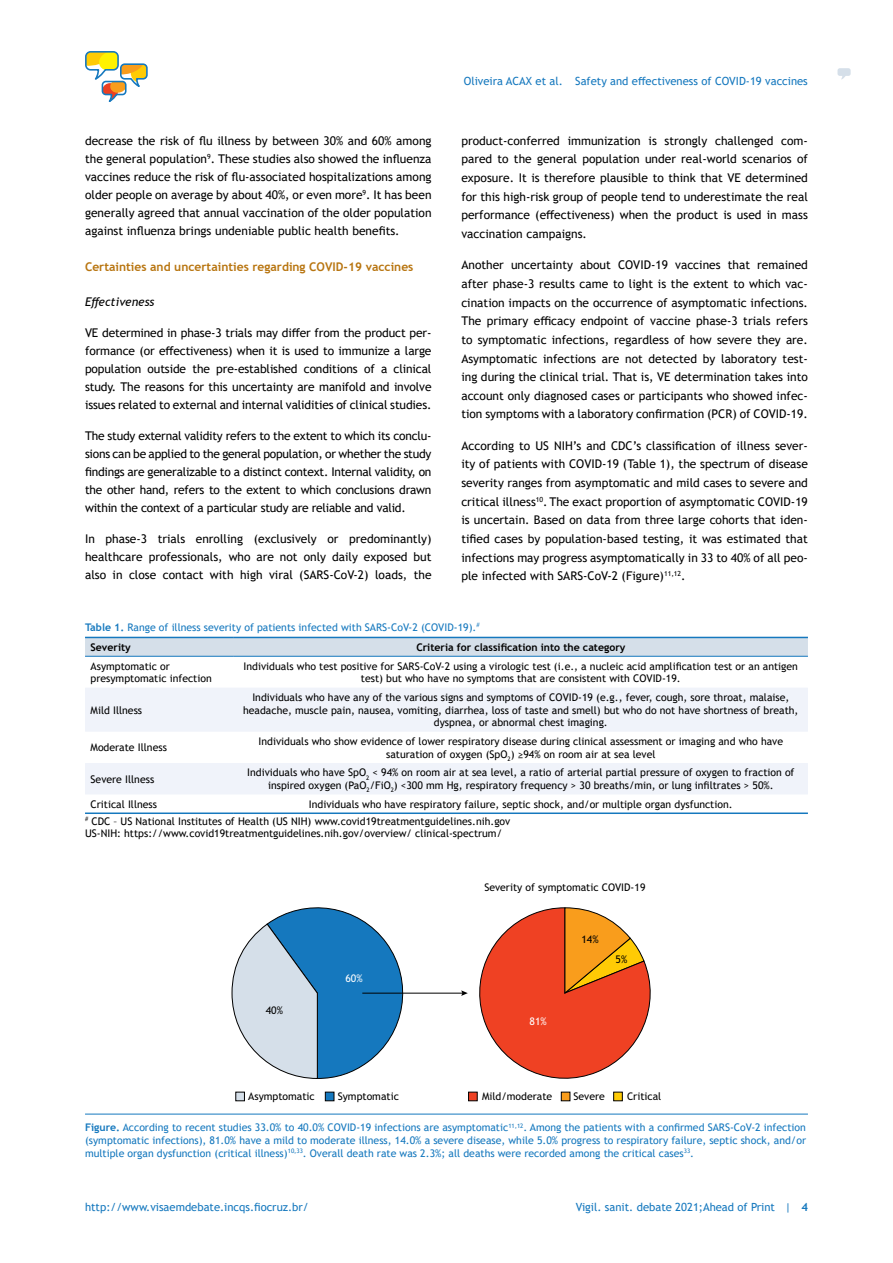
<style>
.page{position:relative;width:893px;height:1263px;background:#fff}
.page>*{position:absolute;margin:0;border:0;box-sizing:border-box;transform-origin:0 0}
.t1{font:12px/18.6px "Trebuchet MS";color:#000;text-align:justify}
.t2{font:700 12px "Trebuchet MS";color:#b87510}
.t3{font:italic 12px "Trebuchet MS";color:#000}
.t4{font:11.25px "Trebuchet MS";color:#1578be}
.t5{font:10.5px/12.6px "Trebuchet MS";color:#000;text-align:center}
.t6{font:10.5px/12.6px "Trebuchet MS";color:#1578be}
.t7{font:700 10.5px "Trebuchet MS";color:#000}
.t8{font:10.5px "Trebuchet MS";color:#fff}
.s1{font-weight:700}
.s2{font-weight:700;color:#000}
</style>
<div class="page">
<svg style="left:85px;top:51px;width:63px;height:51px"></svg>
<svg style="left:837px;top:68px;width:14px;height:11px"></svg>
<svg style="left:85px;top:638px;width:723px;height:18px;background:#d0dce7"></svg>
<svg style="left:85px;top:688px;width:723px;height:106px;fill:#f0f3fa"></svg>
<hr style="left:85px;top:637px;width:149px;height:1px;background:#1578be">
<hr style="left:234px;top:637px;width:574px;height:1px;background:#1578be">
<hr style="left:85px;top:656px;width:149px;height:1px;background:#1578be">
<hr style="left:234px;top:656px;width:574px;height:1px;background:#1578be">
<hr style="left:85px;top:812px;width:149px;height:2px;background:#1578be">
<hr style="left:234px;top:812px;width:574px;height:2px;background:#1578be">
<hr style="left:85px;top:1114px;width:723px;height:1px;background:#1578be">
<svg style="left:232px;top:907px;width:183px;height:172px"></svg>
<div style="left:235px;top:1092px;width:10px;height:9px;background:#d5dfe9;border:1px solid #000"></div>
<div style="left:325px;top:1092px;width:9px;height:9px;background:#1578be;border:1px solid #000"></div>
<div style="left:613px;top:1092px;width:10px;height:9px;background:#ffcb05;border:1px solid #000"></div>
<div style="left:561px;top:1092px;width:9px;height:9px;background:#f99d1c;border:1px solid #000"></div>
<div style="left:468px;top:1092px;width:10px;height:9px;background:#ef4123;border:1px solid #000"></div>
<hr style="left:362px;top:993px;width:101px;height:1px;background:#000">
<svg style="left:461px;top:907px;width:190px;height:172px"></svg>
<p class="t4" style="left:464px;top:74px;width:345px">Oliveira ACAX et al. Safety and effectiveness of COVID-19 vaccines</p>
<p class="t1" style="left:85px;top:131px;width:348px;line-height:18.1px">decrease the risk of flu illness by between 30% and 60% among the general population<sup>9</sup>. These studies also showed the influenza vaccines reduce the risk of flu-associated hospitalizations among older people on average by about 40%, or even more<sup>9</sup>. It has been generally agreed that annual vaccination of the older population against influenza brings undeniable public health benefits.</p>
<p class="t2" style="left:85px;top:259px;width:330px">Certainties and uncertainties regarding COVID-19 vaccines</p>
<p class="t3" style="left:85px;top:294px;width:71px">Effectiveness</p>
<p class="t1" style="left:85px;top:323px;width:348px;line-height:18.1px">VE determined in phase-3 trials may differ from the product per&shy;formance (or effectiveness) when it is used to immunize a large population outside the pre-established conditions of a clinical study. The reasons for this uncertainty are manifold and involve issues related to external and internal validities of clinical studies.</p>
<p class="t1" style="left:85px;top:426px;width:348px;line-height:18.1px">The study external validity refers to the extent to which its conclu&shy;sions can be applied to the general population, or whether the study findings are generalizable to a distinct context. Internal validity, on the other hand, refers to the extent to which conclusions drawn within the context of a particular study are reliable and valid.</p>
<p class="t1" style="left:85px;top:530px;width:348px;line-height:18.1px">In phase-3 trials enrolling (exclusively or predominantly) healthcare professionals, who are not only daily exposed but also in close contact with high viral (SARS-CoV-2) loads, the</p>
<p class="t1" style="left:461px;top:131px;width:348px">product-conferred immunization is strongly challenged com&shy;pared to the general population under real-world scenarios of exposure. It is therefore plausible to think that VE determined for this high-risk group of people tend to underestimate the real performance (effectiveness) when the product is used in mass vaccination campaigns.</p>
<p class="t1" style="left:461px;top:256px;width:348px">Another uncertainty about COVID-19 vaccines that remained after phase-3 results came to light is the extent to which vac&shy;cination impacts on the occurrence of asymptomatic infections.<br>The primary efficacy endpoint of vaccine phase-3 trials refers to symptomatic infections, regardless of how severe they are.<br>Asymptomatic infections are not detected by laboratory test&shy;ing during the clinical trial. That is, VE determination takes into account only diagnosed cases or participants who showed infec&shy;tion symptoms with a laboratory confirmation (PCR) of COVID-19.</p>
<p class="t1" style="left:461px;top:436px;width:348px">According to US NIH’s and CDC’s classification of illness sever&shy;ity of patients with COVID-19 (Table 1), the spectrum of disease severity ranges from asymptomatic and mild cases to severe and critical illness<sup>10</sup>.The exact proportion of asymptomatic COVID-19 is uncertain. Based on data from three large cohorts that iden&shy;tified cases by population-based testing, it was estimated that infections may progress asymptomatically in 33 to 40% of all peo&shy;ple infected with SARS-CoV-2 (Figure)<sup>11,12</sup>.</p>
<p class="t6" style="left:91px;top:617px;width:391px;line-height:20px;text-indent:-6px"><span class="s1">Table 1.</span> Range of illness severity of patients infected with SARS-CoV-2 (COVID-19).<sup>#<br></sup><span class="s2">Severity</span></p>
<p class="t7" style="left:416px;top:640px;width:211px">Criteria for classification into the category</p>
<p class="t5" style="left:91px;top:659px;width:123px;text-align:left">Asymptomatic or presymptomatic infection</p>
<p class="t5" style="left:244px;top:659px;width:556px">Individuals who test positive for SARS-CoV-2 using a virologic test (i.e., a nucleic acid amplification test or an antigen test) but who have no symptoms that are consistent with COVID-19.</p>
<p class="t5" style="left:91px;top:703px;width:53px">Mild Illness</p>
<p class="t5" style="left:243px;top:691px;width:557px">Individuals who have any of the various signs and symptoms of COVID-19 (e.g., fever, cough, sore throat, malaise, headache, muscle pain, nausea, vomiting, diarrhea, loss of taste and smell) but who do not have shortness of breath, dyspnea, or abnormal chest imaging.</p>
<p class="t5" style="left:91px;top:741px;width:78px">Moderate Illness</p>
<p class="t5" style="left:259px;top:735px;width:526px">Individuals who show evidence of lower respiratory disease during clinical assessment or imaging and who have saturation of oxygen (SpO<sub>2</sub>) ≥94% on room air at sea level</p>
<p class="t5" style="left:91px;top:772px;width:65px">Severe Illness</p>
<p class="t5" style="left:247px;top:766px;width:549px">Individuals who have SpO<sub>2</sub> &lt; 94% on room air at sea level, a ratio of arterial partial pressure of oxygen to fraction of inspired oxygen (PaO<sub>2</sub>/FiO<sub>2</sub>) &lt;300 mm Hg, respiratory frequency &gt; 30 breaths/min, or lung infiltrates &gt; 50%.</p>
<p class="t5" style="left:91px;top:798px;width:68px">Critical Illness</p>
<p class="t5" style="left:85px;top:795px;width:649px;line-height:17.1px;text-align:left;text-indent:224px">Individuals who have respiratory failure, septic shock, and/or multiple organ dysfunction. <sup>#</sup> CDC – US National Institutes of Health (US NIH) www.covid19treatmentguidelines.nih.gov</p>
<p class="t5" style="left:85px;top:827px;width:419px">US-NIH: https://www.covid19treatmentguidelines.nih.gov/overview/ clinical-spectrum/</p>
<p class="t5" style="left:484px;top:880px;width:163px">Severity of symptomatic COVID-19</p>
<p class="t5" style="left:266px;top:1004px;width:19px">40%</p>
<p class="t8" style="left:345px;top:971px;width:19px">60%</p>
<p class="t5" style="left:248px;top:1090px;width:68px">Asymptomatic</p>
<p class="t5" style="left:338px;top:1090px;width:63px">Symptomatic</p>
<p class="t8" style="left:530px;top:1014px;width:19px">81%</p>
<p class="t5" style="left:581px;top:933px;width:19px">14%</p>
<p class="t5" style="left:616px;top:953px;width:13px">5%</p>
<p class="t5" style="left:482px;top:1090px;width:72px">Mild/moderate</p>
<p class="t5" style="left:573px;top:1090px;width:33px">Severe</p>
<p class="t5" style="left:627px;top:1090px;width:36px">Critical</p>
<p class="t6" style="left:85px;top:1121px;width:723px;text-align:justify"><span class="s1">Figure.</span> According to recent studies 33.0% to 40.0% COVID-19 infections are asymptomatic<sup>11,12</sup>. Among the patients with a confirmed SARS-CoV-2 infection (symptomatic infections), 81.0% have a mild to moderate illness, 14.0% a severe disease, while 5.0% progress to respiratory failure, septic shock, and/or multiple organ dysfunction (critical illness)<sup>10,33</sup>. Overall death rate was 2.3%; all deaths were recorded among the critical cases<sup>33</sup>.</p>
<p class="t4" style="left:85px;top:1199px;width:225px">http://www.visaemdebate.incqs.fiocruz.br/</p>
<p class="t4" style="left:576px;top:1199px;width:234px">Vigil. sanit. debate 2021;Ahead of Print | <span class="s1">4</span></p>
</div>
